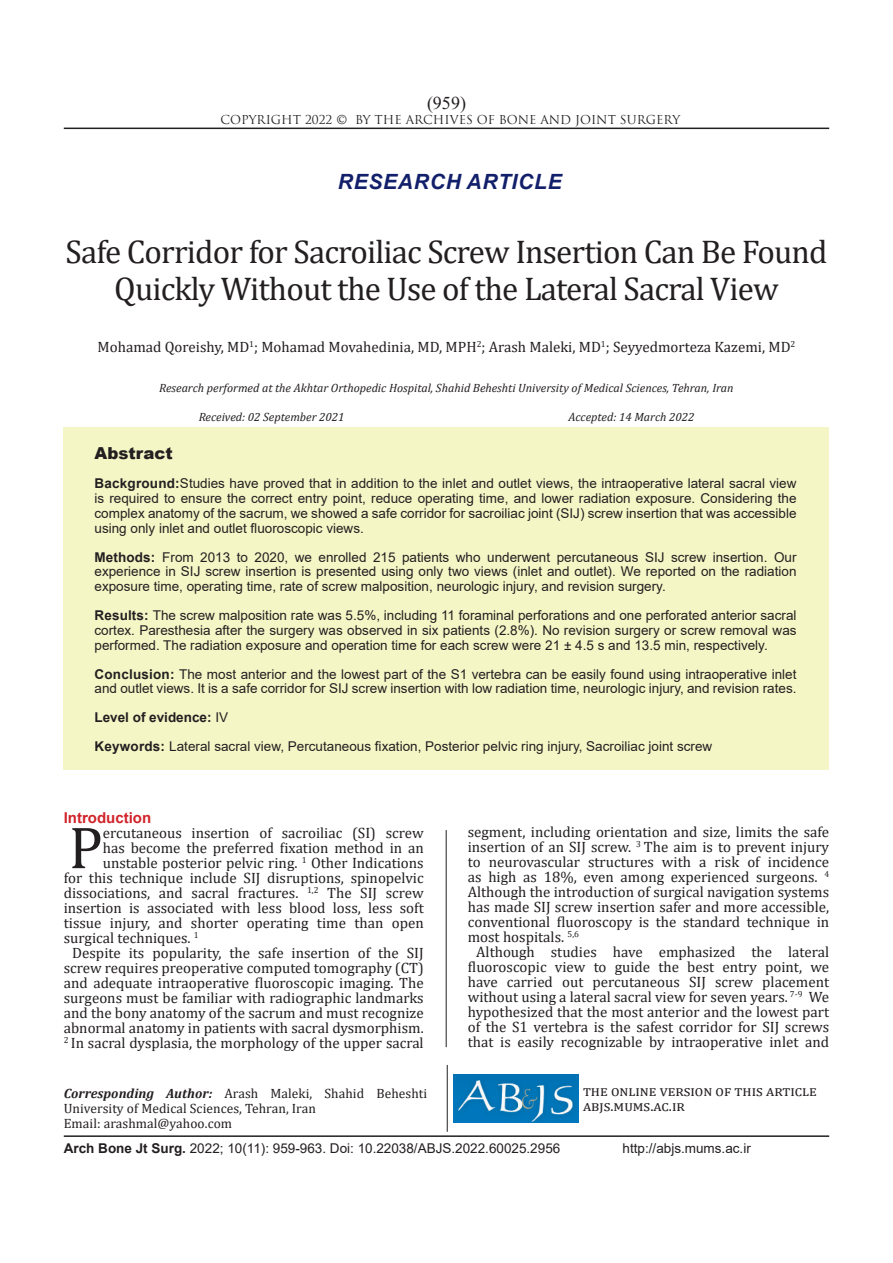
<style>
.page{position:relative;width:893px;height:1263px;background:#fff}
.page>*{position:absolute;margin:0;border:0;box-sizing:border-box;transform-origin:0 0}
.t1{font:60px "Cambria";color:#231f20}
.t2{font:33px/36.9px "Cambria";letter-spacing:-.025em;color:#231f20;text-align:center}
.sartitr{font:italic 700 21px "Arial";letter-spacing:.035em;color:#121f6a}
.t3{font:18px "Times New Roman";color:#231f20}
.CHEKIDEH{font:900 16.5px "Arial";color:#231f20}
.t4{font:15px/15px "Cambria";color:#231f20;text-align:center}
.Titr_ghermez_ABJS{font:700 15px "Arial";color:#d1232a}
.CHEKIDEH-2{font:13.5px/14.9px "Arial";color:#231f20;text-align:justify}
.نویسنده_مسئول{font:13.5px/15px "Cambria";letter-spacing:.005em;color:#231f20}
.CHEKIDEH-3{font:700 13.5px "Arial";color:#231f20}
.ریسرچ{font:italic 12px "Cambria";color:#231f20}
.t5{font:12px "Trajan Pro";color:#231f20}
.tarikh{font:italic 12px "Cambria";color:#231f20}
.s1{font-weight:700}
.s2{font-weight:400}
.s3{font-weight:700;font-style:italic}
</style>
<div class="page">
<hr style="left:64px;top:128px;width:765px;height:1px;background:#231f20">
<hr style="left:64px;top:1135px;width:765px;height:2px;background:#231f20">
<hr style="left:447px;top:1065px;width:1px;height:67px;background:#231f20">
<img style="left:454px;top:1075px;width:125px;height:47px">
<div style="left:64px;top:427px;width:765px;height:343px;background:#f5f6c6"></div>
<hr style="left:446px;top:830px;width:1px;height:217px;background:#231f20">
<p class="t3" style="left:427px;top:91px;width:40px">)959(</p>
<p class="t5" style="left:221px;top:112px;width:461px">COPYRIGHT 2022 © BY THE ARCHIVES OF BONE AND JOINT SURGERY</p>
<p class="sartitr" style="left:338px;top:167px;width:225px">RESEARCH ARTICLE</p>
<p class="t2" style="left:66px;top:233px;width:763px">Safe Corridor for Sacroiliac Screw Insertion Can Be Found<br>Quickly Without the Use of the Lateral Sacral View</p>
<p class="t4" style="left:98px;top:339px;width:699px">Mohamad Qoreishy, MD<sup>1</sup>; Mohamad Movahedinia, MD, MPH<sup>2</sup>; Arash Maleki, MD<sup>1</sup>; Seyyedmorteza Kazemi, MD<sup>2</sup></p>
<p class="ریسرچ" style="left:159px;top:380px;width:576px">Research performed at the Akhtar Orthopedic Hospital, Shahid Beheshti University of Medical Sciences, Tehran, Iran</p>
<p class="tarikh" style="left:199px;top:408px;width:147px">Received: 02 September 2021</p>
<p class="tarikh" style="left:569px;top:408px;width:127px">Accepted: 14 March 2022</p>
<p class="CHEKIDEH" style="left:94px;top:441px;width:80px">Abstract</p>
<p class="CHEKIDEH-2" style="left:94px;top:476px;width:704px"><span class="s1">Background:</span>Studies have proved that in addition to the inlet and outlet views, the intraoperative lateral sacral view is required to ensure the correct entry point, reduce operating time, and lower radiation exposure. Considering the complex anatomy of the sacrum, we showed a safe corridor for sacroiliac joint (SIJ) screw insertion that was accessible using only inlet and outlet fluoroscopic views.</p>
<p class="CHEKIDEH-2" style="left:94px;top:549px;width:703px"><span class="s1">Methods:</span> From 2013 to 2020, we enrolled 215 patients who underwent percutaneous SIJ screw insertion. Our experience in SIJ screw insertion is presented using only two views (inlet and outlet). We reported on the radiation exposure time, operating time, rate of screw malposition, neurologic injury, and revision surgery.</p>
<p class="CHEKIDEH-2" style="left:94px;top:608px;width:704px"><span class="s1">Results:</span> The screw malposition rate was 5.5%, including 11 foraminal perforations and one perforated anterior sacral cortex. Paresthesia after the surgery was observed in six patients (2.8%). No revision surgery or screw removal was performed. The radiation exposure and operation time for each screw were 21 ± 4.5 s and 13.5 min, respectively.</p>
<p class="CHEKIDEH-2" style="left:94px;top:666px;width:703px"><span class="s1">Conclusion:</span> The most anterior and the lowest part of the S1 vertebra can be easily found using intraoperative inlet and outlet views. It is a safe corridor for SIJ screw insertion with low radiation time, neurologic injury, and revision rates.</p>
<p class="CHEKIDEH-3" style="left:94px;top:708px;width:135px">Level of evidence: <span class="s2">IV</span></p>
<p class="CHEKIDEH-2" style="left:94px;top:739px;width:619px"><span class="s1">Keywords:</span> Lateral sacral view, Percutaneous fixation, Posterior pelvic ring injury, Sacroiliac joint screw</p>
<p class="Titr_ghermez_ABJS" style="left:64px;top:807px;width:89px">Introduction</p>
<p class="t1" style="left:69px;top:812px;width:36px">P</p>
<p class="t4" style="left:103px;top:825px;width:322px">ercutaneous insertion of sacroiliac (SI) screw</p>
<p class="t4" style="left:103px;top:840px;width:322px">has become the preferred fixation method in an</p>
<p class="t4" style="left:103px;top:855px;width:322px">unstable posterior pelvic ring. <sup>1</sup> Other Indications</p>
<p class="t4" style="left:64px;top:870px;width:361px">for this technique include SIJ disruptions, spinopelvic</p>
<p class="t4" style="left:64px;top:885px;width:361px">dissociations, and sacral fractures. <sup>1,2</sup> The SIJ screw</p>
<p class="t4" style="left:64px;top:900px;width:361px">insertion is associated with less blood loss, less soft</p>
<p class="t4" style="left:64px;top:915px;width:361px">tissue injury, and shorter operating time than open</p>
<p class="t4" style="left:64px;top:930px;width:136px">surgical techniques. <sup>1</sup></p>
<p class="t4" style="left:64px;top:945px;width:361px">Despite its popularity, the safe insertion of the SIJ screw requires preoperative computed tomography (CT) and adequate intraoperative fluoroscopic imaging. The surgeons must be familiar with radiographic landmarks and the bony anatomy of the sacrum and must recognize abnormal anatomy in patients with sacral dysmorphism.<br><sup>2</sup> In sacral dysplasia, the morphology of the upper sacral</p>
<p class="نویسنده_مسئول" style="left:64px;top:1086px;width:365px"><span class="s3">Corresponding Author:</span> Arash Maleki, Shahid Beheshti<br>University of Medical Sciences, Tehran, Iran</p>
<p class="نویسنده_مسئول" style="left:64px;top:1116px;width:170px">Email: arashmal@yahoo.com</p>
<p class="t4" style="left:468px;top:824px;width:363px;text-align:justify">segment, including orientation and size, limits the safe insertion of an SIJ screw. <sup>3</sup> The aim is to prevent injury to neurovascular structures with a risk of incidence as high as 18%, even among experienced surgeons. <sup>4<br></sup>Although the introduction of surgical navigation systems has made SIJ screw insertion safer and more accessible, conventional fluoroscopy is the standard technique in most hospitals. <sup>5,6</sup></p>
<p class="t4" style="left:468px;top:944px;width:363px">Although studies have emphasized the lateral fluoroscopic view to guide the best entry point, we have carried out percutaneous SIJ screw placement without using a lateral sacral view for seven years. <sup>7-9</sup> We hypothesized that the most anterior and the lowest part of the S1 vertebra is the safest corridor for SIJ screws that is easily recognizable by intraoperative inlet and</p>
<p class="t4" style="left:583px;top:1083px;width:235px;text-align:left">the online version of this article abjs.mums.ac.ir</p>
<p class="CHEKIDEH-2" style="left:64px;top:1140px;width:498px"><span class="s1">Arch Bone Jt Surg.</span> 2022; 10(11): 959-963. Doi: 10.22038/ABJS.2022.60025.2956</p>
<p class="CHEKIDEH-2" style="left:623px;top:1140px;width:130px">http://abjs.mums.ac.ir</p>
</div>
